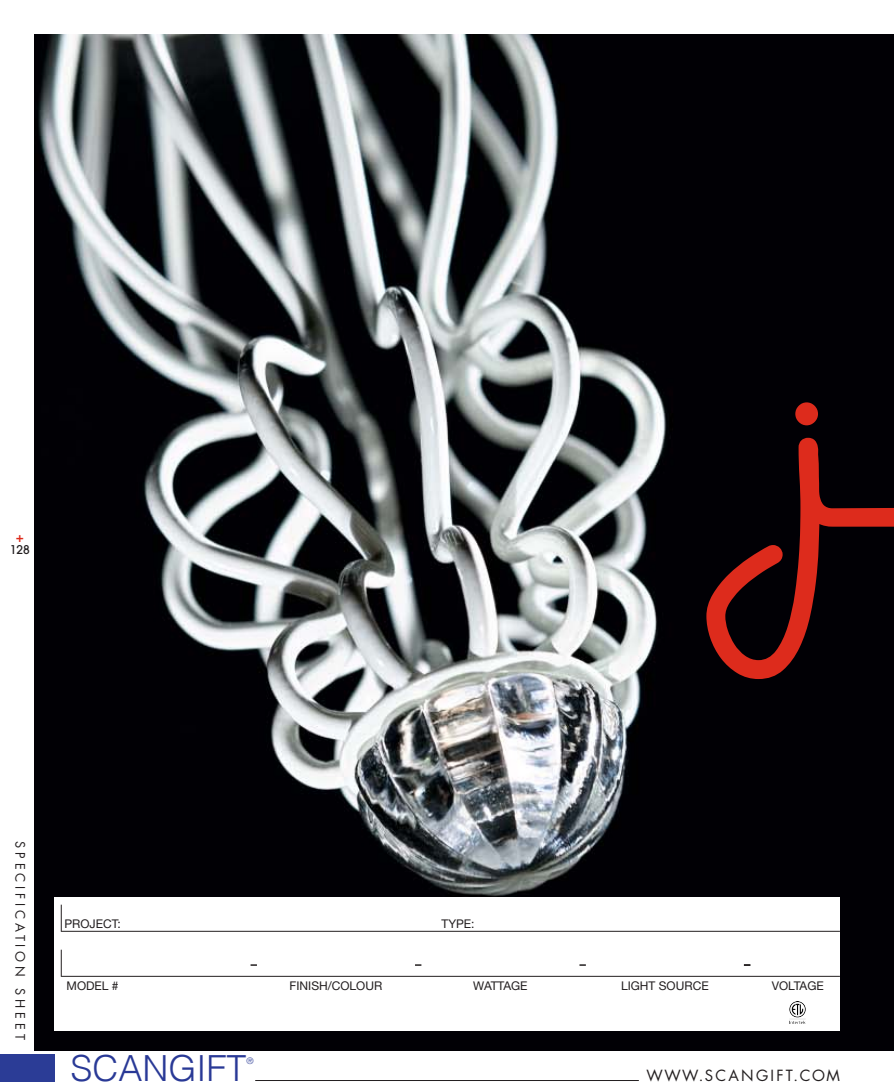
<style>
.page{position:relative;width:894px;height:1085px;background:#fff}
.page>*{position:absolute;margin:0;border:0;box-sizing:border-box;transform-origin:0 0}
.t1{font:300 36px "Helvetica";color:#293996}
.t2{font:15px "Futura Std";letter-spacing:.15em;color:#231f20}
.t3{font:500 13.5px "Avant Garde";color:#dd2b1c}
.t4{font:12.75px "Futura Std";letter-spacing:.3em;color:#231f20}
.t5{font:12px "Helvetica Neue LT Std";color:#231f20}
.t6{font:500 12px "Avant Garde";color:#231f20}
.t7{font:300 9px "Helvetica";color:#2b3c96}
</style>
<div class="page">
<img style="left:34px;top:34px;width:859px;height:1016px">
<svg style="left:706px;top:402px;width:187px;height:277px;background:#2a0809"></svg>
<svg style="left:893px;top:402px;width:1px;height:277px"></svg>
<div style="left:0;top:1054px;width:54px;height:27px;background:#2b3c96"></div>
<hr style="left:255px;top:1079px;width:383px;height:1px;background:#231f20">
<div style="left:54px;top:897px;width:785px;height:133px;background:#fff"></div>
<hr style="left:61px;top:975px;width:778px;height:1px;background:#231f20">
<hr style="left:61px;top:930px;width:778px;height:1px;background:#231f20">
<svg style="left:61px;top:904px;width:1px;height:27px"></svg>
<svg style="left:61px;top:949px;width:1px;height:27px"></svg>
<img style="left:789px;top:1001px;width:17px;height:22px">
<p class="t3" style="left:16px;top:528px;width:10px">+</p>
<p class="t6" style="left:10px;top:542px;width:21px">128</p>
<p class="t4" style="left:28px;top:841px;width:199px;rotate:90deg">SPECIFICATION SHEET</p>
<p class="t5" style="left:64px;top:915px;width:58px">PROJECT:</p>
<p class="t5" style="left:441px;top:915px;width:35px">TYPE:</p>
<p class="t5" style="left:67px;top:978px;width:54px">MODEL #</p>
<p class="t5" style="left:289px;top:978px;width:94px">FINISH/COLOUR</p>
<p class="t5" style="left:473px;top:978px;width:56px">WATTAGE</p>
<p class="t5" style="left:620px;top:978px;width:89px">LIGHT SOURCE</p>
<p class="t5" style="left:771px;top:978px;width:54px">VOLTAGE</p>
<h1 class="t1" style="left:70px;top:1038px;width:178px">SCANGIFT</h1>
<p class="t7" style="left:246px;top:1053px;width:9px">®</p>
<p class="t2" style="left:646px;top:1065px;width:195px">WWW.SCANGIFT.COM</p>
</div>
